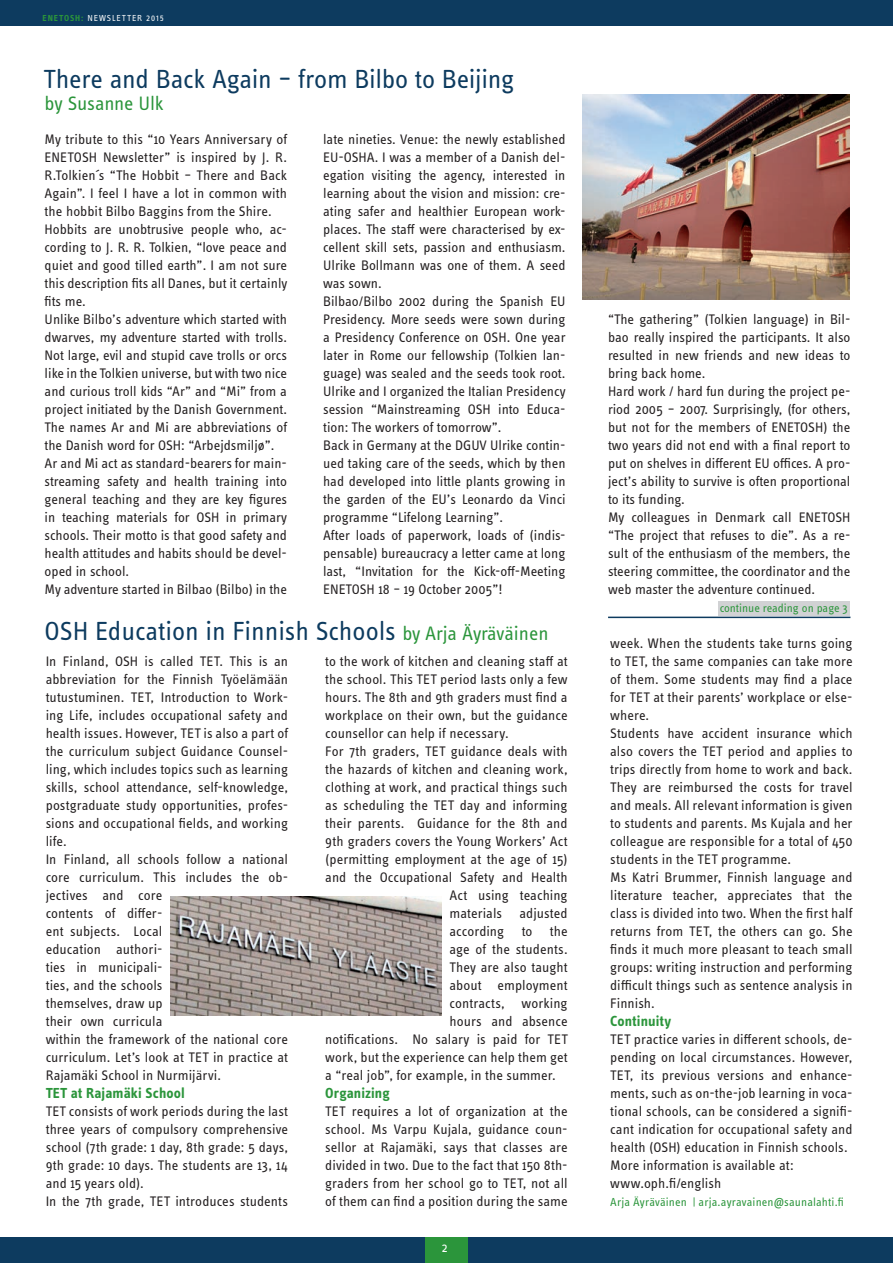
<style>
.page{position:relative;width:893px;height:1263px;background:#fff}
.page>*{position:absolute;margin:0;border:0;box-sizing:border-box;transform-origin:0 0}
.t1{font:27px "Info OT Text";letter-spacing:-.01em;color:#0d3b5f}
.t2{font:20.1px "Info OT Text";letter-spacing:-.015em;color:#2b953b}
.t3{font:700 15px "Info OT Text";letter-spacing:.005em;color:#2b953b}
.t4{font:14.25px/18px "Info OT Text";color:#231f20}
.t5{font:13.5px "Info OT Text";color:#fff}
.t6{font:12px "Info OT Text";letter-spacing:.005em;color:#2b953b}
.t7{font:9px "Info OT Text";letter-spacing:.1em;color:#fff}
.s1{font-weight:700;color:#2b953b}
.s2{font-size:20.1px;color:#2b953b}
</style>
<div class="page">
<div style="left:718px;top:601px;width:131px;height:15px;background:#d1d2d4"></div>
<div style="left:0;top:0;width:893px;height:26px;background:#0d3b5f"></div>
<div style="left:0;top:1237px;width:893px;height:26px;background:#0d3b5f"></div>
<div style="left:425px;top:1237px;width:43px;height:26px;background:#2b953b"></div>
<hr style="left:608px;top:617px;width:242px;height:1px;background:#0d3b5f">
<img style="left:171px;top:897px;width:270px;height:119px">
<img style="left:583px;top:94px;width:266px;height:205px">
<p class="t7" style="left:43px;top:12px;width:123px"><span class="s1">ENETOSH:</span> NEWSLETTER 2015</p>
<h1 class="t1" style="left:44px;top:62px;width:472px">There and Back Again – from Bilbo to Beijing</h1>
<h2 class="t2" style="left:45px;top:91px;width:120px">by Susanne Ulk</h2>
<p class="t4" style="left:45px;top:130px;width:244px">My tribute to this “10 Years Anniversary of ENETOSH Newsletter” is inspired by J. R.<br>R.Tolkien´s “The Hobbit – There and Back Again”. I feel I have a lot in common with the hobbit Bilbo Baggins from the Shire.<br>Hobbits are unobtrusive people who, ac&shy;cording to J. R. R. Tolkien, “love peace and quiet and good tilled earth”. I am not sure this description fits all Danes, but it certainly fits me.<br>Unlike Bilbo’s adventure which started with dwarves, my adventure started with trolls.<br>Not large, evil and stupid cave trolls or orcs like in the Tolkien universe, but with two nice and curious troll kids “Ar” and “Mi” from a project initiated by the Danish Government.<br>The names Ar and Mi are abbreviations of the Danish word for OSH: “Arbejdsmiljø”.<br>Ar and Mi act as standard-bearers for main&shy;streaming safety and health training into general teaching and they are key figures in teaching materials for OSH in primary schools. Their motto is that good safety and health attitudes and habits should be devel&shy;oped in school.<br>My adventure started in Bilbao (Bilbo) in the</p>
<p class="t4" style="left:323px;top:130px;width:244px">late nineties. Venue: the newly established EU-OSHA. I was a member of a Danish del&shy;egation visiting the agency, interested in learning about the vision and mission: cre&shy;ating safer and healthier European work&shy;places. The staff were characterised by ex&shy;cellent skill sets, passion and enthusiasm.<br>Ulrike Bollmann was one of them. A seed was sown.<br>Bilbao/Bilbo 2002 during the Spanish EU Presidency. More seeds were sown during a Presidency Conference on OSH. One year later in Rome our fellowship (Tolkien lan&shy;guage) was sealed and the seeds took root.<br>Ulrike and I organized the Italian Presidency session “Mainstreaming OSH into Educa&shy;tion: The workers of tomorrow”.<br>Back in Germany at the DGUV Ulrike contin&shy;ued taking care of the seeds, which by then had developed into little plants growing in the garden of the EU’s Leonardo da Vinci programme “Lifelong Learning”.<br>After loads of paperwork, loads of (indis&shy;pensable) bureaucracy a letter came at long last, “Invitation for the Kick-off-Meeting ENETOSH 18 – 19 October 2005”!</p>
<h1 class="t1" style="left:45px;top:614px;width:505px">OSH Education in Finnish Schools <span class="s2">by Arja Äyräväinen</span></h1>
<p class="t4" style="left:325px;top:652px;width:244px">to the work of kitchen and cleaning staff at</p>
<p class="t4" style="left:325px;top:670px;width:244px">the school. This TET period lasts only a few</p>
<p class="t4" style="left:325px;top:688px;width:244px">hours. The 8th and 9th graders must find a</p>
<p class="t4" style="left:325px;top:706px;width:244px">workplace on their own, but the guidance</p>
<p class="t4" style="left:325px;top:724px;width:185px">counsellor can help if necessary.</p>
<p class="t4" style="left:325px;top:742px;width:244px">For 7th graders, TET guidance deals with</p>
<p class="t4" style="left:325px;top:760px;width:244px">the hazards of kitchen and cleaning work,</p>
<p class="t4" style="left:325px;top:778px;width:244px">clothing at work, and practical things such</p>
<p class="t4" style="left:325px;top:796px;width:244px">as scheduling the TET day and informing</p>
<p class="t4" style="left:325px;top:814px;width:244px">their parents. Guidance for the 8th and</p>
<p class="t4" style="left:325px;top:832px;width:244px">9th graders covers the Young Workers’ Act</p>
<p class="t4" style="left:325px;top:850px;width:244px">(permitting employment at the age of 15)</p>
<p class="t4" style="left:325px;top:868px;width:244px">and the Occupational Safety and Health</p>
<p class="t4" style="left:449px;top:886px;width:120px">Act using teaching</p>
<p class="t4" style="left:449px;top:904px;width:120px">materials adjusted</p>
<p class="t4" style="left:449px;top:922px;width:120px">according to the</p>
<p class="t4" style="left:449px;top:940px;width:120px">age of the students.</p>
<p class="t4" style="left:449px;top:958px;width:120px">They are also taught</p>
<p class="t4" style="left:449px;top:976px;width:120px">about employment</p>
<p class="t4" style="left:449px;top:994px;width:120px">contracts, working</p>
<p class="t4" style="left:449px;top:1012px;width:120px">hours and absence</p>
<p class="t4" style="left:325px;top:1030px;width:244px">notifications. No salary is paid for TET</p>
<p class="t4" style="left:325px;top:1048px;width:244px">work, but the experience can help them get</p>
<p class="t4" style="left:325px;top:1066px;width:232px">a “real job”, for example, in the summer.</p>
<p class="t3" style="left:325px;top:1084px;width:66px">Organizing</p>
<p class="t4" style="left:325px;top:1102px;width:244px;text-align:justify">TET requires a lot of organization at the school. Ms Varpu Kujala, guidance coun&shy;sellor at Rajamäki, says that classes are divided in two. Due to the fact that 150 8th&shy;graders from her school go to TET, not all of them can find a position during the same</p>
<p class="t4" style="left:46px;top:652px;width:244px">In Finland, OSH is called TET. This is an abbreviation for the Finnish Työelämään tutustuminen. TET, Introduction to Work&shy;ing Life, includes occupational safety and health issues. However, TET is also a part of the curriculum subject Guidance Counsel&shy;ling, which includes topics such as learning skills, school attendance, self-knowledge, postgraduate study opportunities, profes&shy;sions and occupational fields, and working life.<br>In Finland, all schools follow a national core curriculum. This includes the ob&shy;jectives and core<br>contents of differ-<br>ent subjects. Local<br>education authori-<br>ties in municipali-<br>ties, and the schools<br>themselves, draw up<br>their own curricula<br>within the framework of the national core curriculum. Let’s look at TET in practice at Rajamäki School in Nurmijärvi.</p>
<p class="t3" style="left:46px;top:1084px;width:141px">TET at Rajamäki School</p>
<p class="t4" style="left:46px;top:1102px;width:244px">TET consists of work periods during the last three years of compulsory comprehensive school (7th grade: 1 day, 8th grade: 5 days, 9th grade: 10 days. The students are 13, 14 and 15 years old).<br>In the 7th grade, TET introduces students</p>
<p class="t5" style="left:442px;top:1239px;width:7px">2</p>
<p class="t4" style="left:608px;top:310px;width:244px">“The gathering” (Tolkien language) in Bil&shy;bao really inspired the participants. It also resulted in new friends and new ideas to bring back home.<br>Hard work / hard fun during the project pe&shy;riod 2005 – 2007. Surprisingly, (for others, but not for the members of ENETOSH) the two years did not end with a final report to put on shelves in different EU offices. A pro&shy;ject’s ability to survive is often proportional to its funding.<br>My colleagues in Denmark call ENETOSH “The project that refuses to die”. As a re&shy;sult of the enthusiasm of the members, the steering committee, the coordinator and the web master the adventure continued.</p>
<p class="t6" style="left:720px;top:600px;width:130px">continue reading on page 3</p>
<p class="t4" style="left:610px;top:634px;width:244px">week. When the students take turns going to TET, the same companies can take more of them. Some students may find a place for TET at their parents’ workplace or else&shy;where.<br>Students have accident insurance which also covers the TET period and applies to trips directly from home to work and back.<br>They are reimbursed the costs for travel and meals. All relevant information is given to students and parents. Ms Kujala and her colleague are responsible for a total of 450 students in the TET programme.<br>Ms Katri Brummer, Finnish language and literature teacher, appreciates that the class is divided into two. When the first half returns from TET, the others can go. She finds it much more pleasant to teach small groups: writing instruction and performing difficult things such as sentence analysis in Finnish.</p>
<p class="t3" style="left:610px;top:1012px;width:62px">Continuity</p>
<p class="t4" style="left:610px;top:1030px;width:244px">TET practice varies in different schools, de&shy;pending on local circumstances. However, TET, its previous versions and enhance&shy;ments, such as on-the-job learning in voca&shy;tional schools, can be considered a signifi&shy;cant indication for occupational safety and health (OSH) education in Finnish schools.<br>More information is available at: www.oph.fi/english</p>
<p class="t6" style="left:610px;top:1195px;width:235px">Arja Äyräväinen | arja.ayravainen@saunalahti.fi</p>
</div>
